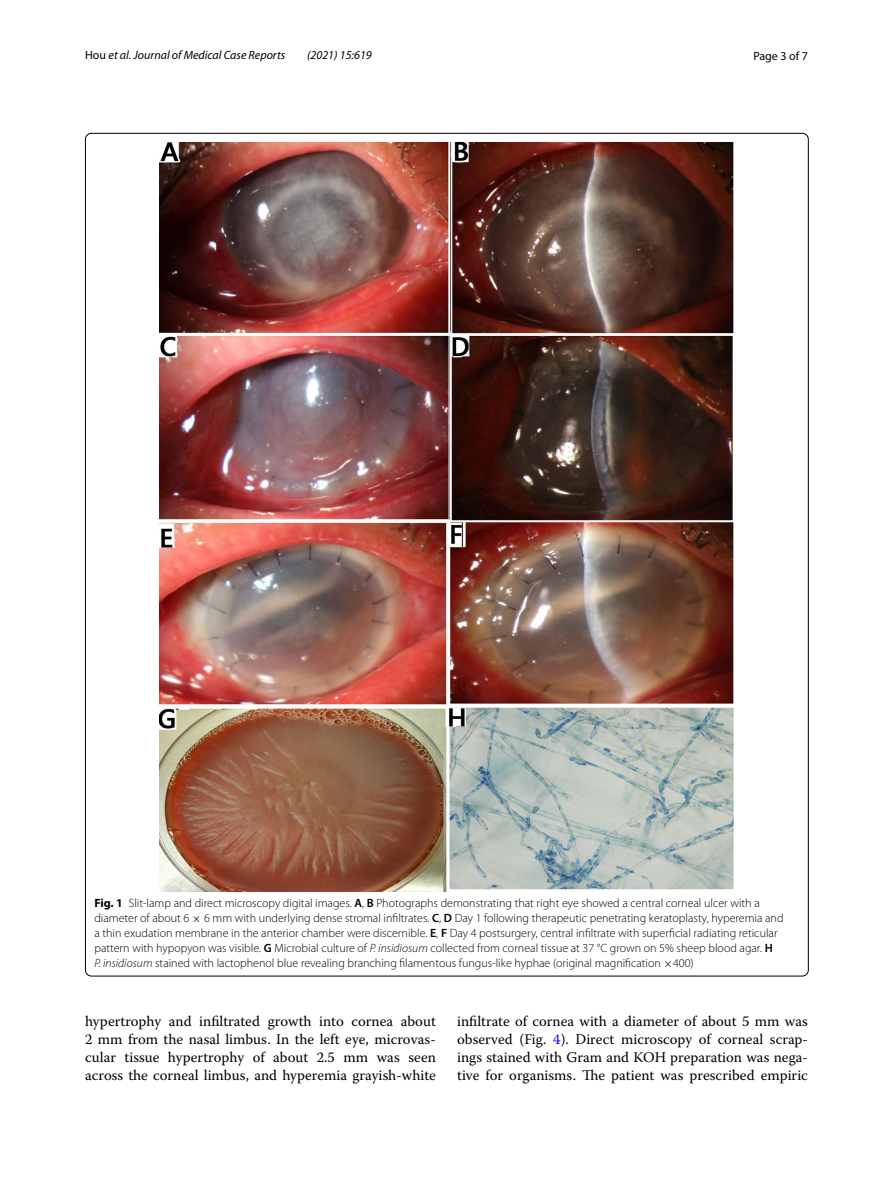
<style>
.page{position:relative;width:893px;height:1187px;background:#fff}
.page>*{position:absolute;margin:0;border:0;box-sizing:border-box;transform-origin:0 0}
.t1{font:14.7px/18px "Warnock Pro";color:#000;text-align:justify}
.t2{font:300 12px/15px "Myriad Pro";color:#000}
.t3{font:italic 12px "Myriad Pro";color:#000}
.t4{font:12px "Myriad Pro";color:#000}
.s1{font-style:normal}
.s2{font-weight:700}
.s3{font-weight:600}
.s4{font-family:"MTSY";font-weight:400}
.s5{font-style:italic}
.s6{color:#00f}
</style>
<div class="page">
<img style="left:160px;top:142px;width:574px;height:749px">
<p class="t3" style="left:85px;top:48px;width:202px"><span class="s1">Hou</span> et al. Journal of Medical Case Reports</p>
<p class="t3" style="left:307px;top:48px;width:66px">(2021) 15:619</p>
<p class="t4" style="left:753px;top:48px;width:56px">Page 3 of 7</p>
<p class="t2" style="left:94px;top:895px;width:691px"><span class="s2">Fig. 1</span> Slit-lamp and direct microscopy digital images. <span class="s3">A</span>, <span class="s3">B</span> Photographs demonstrating that right eye showed a central corneal ulcer with a diameter of about 6 <span class="s4">×</span> 6 mm with underlying dense stromal infiltrates. <span class="s3">C</span>, <span class="s3">D</span> Day 1 following therapeutic penetrating keratoplasty, hyperemia and a thin exudation membrane in the anterior chamber were discernible. <span class="s3">E</span>, <span class="s3">F</span> Day 4 postsurgery, central infiltrate with superficial radiating reticular pattern with hypopyon was visible. <span class="s3">G</span> Microbial culture of <span class="s5">P. insidiosum</span> collected from corneal tissue at 37 °C grown on 5% sheep blood agar. <span class="s3">H<br></span><span class="s5">P. insidiosum</span> stained with lactophenol blue revealing branching filamentous fungus-like hyphae (original magnification <span class="s4">×</span>400)</p>
<p class="t1" style="left:85px;top:1011px;width:352px">hypertrophy and infiltrated growth into cornea about 2 mm from the nasal limbus. In the left eye, microvas&shy;cular tissue hypertrophy of about 2.5 mm was seen across the corneal limbus, and hyperemia grayish-white</p>
<p class="t1" style="left:457px;top:1011px;width:352px">infiltrate of cornea with a diameter of about 5 mm was observed (Fig. <span class="s6">4</span>). Direct microscopy of corneal scrap&shy;ings stained with Gram and KOH preparation was nega&shy;tive for organisms. The patient was prescribed empiric</p>
</div>
